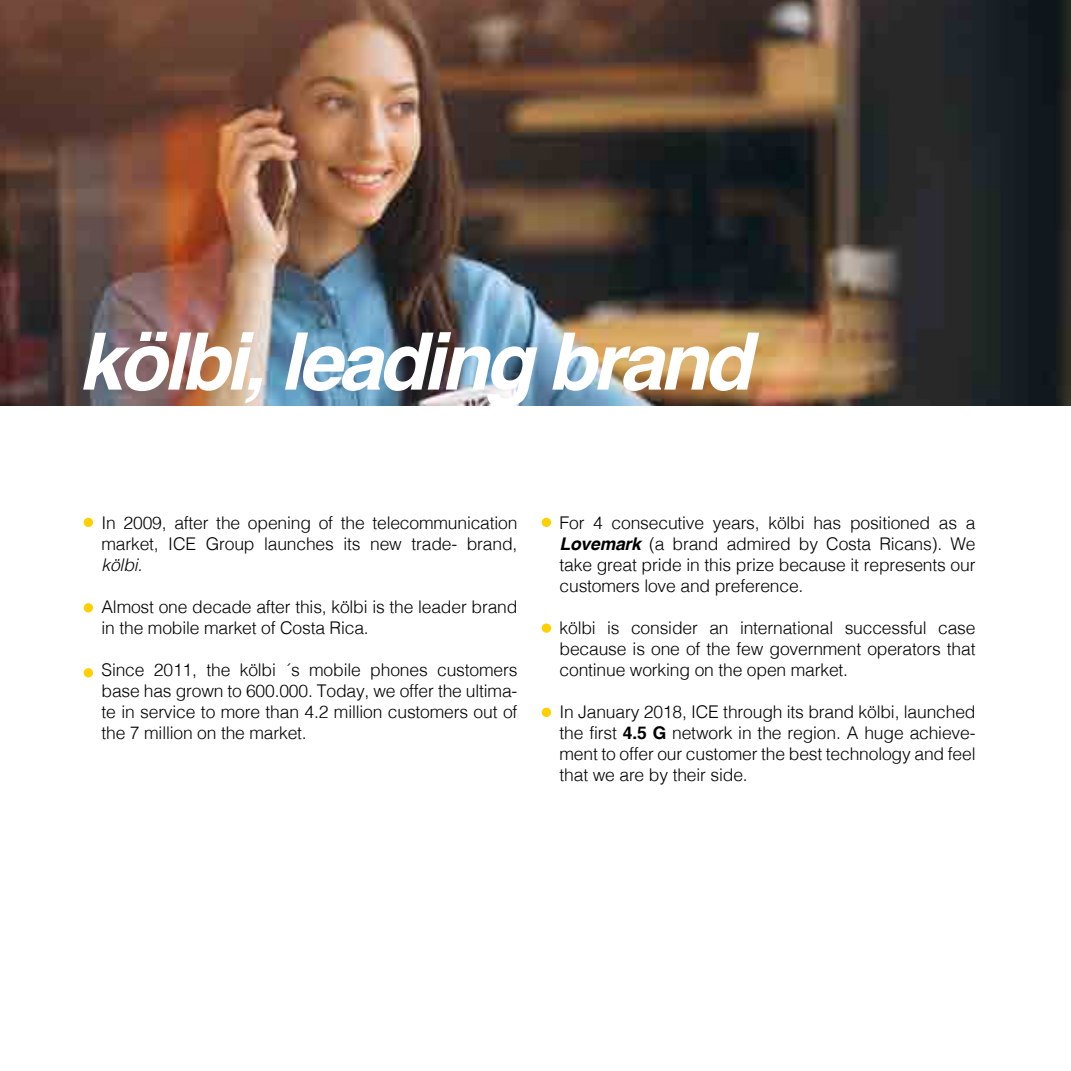
<style>
.page{position:relative;width:1071px;height:1071px;background:#fff}
.page>*{position:absolute;margin:0;border:0;box-sizing:border-box;transform-origin:0 0}
.t1{font:italic 700 79.27px "Helvetica";letter-spacing:-.05em;color:#fff}
.t2{font:300 17.5px/21px "Helvetica";letter-spacing:-.01em;color:#000;text-align:justify}
.t3{font:italic 300 17.5px "Helvetica";letter-spacing:-.01em;color:#000}
.s1{font-weight:700;font-style:italic}
.s2{font-weight:700}
</style>
<div class="page">
<img style="left:0;top:0;width:1071px;height:405px">
<div style="left:84px;top:518px;width:9px;height:9px;background:#ffd000;border-radius:50%"></div>
<div style="left:542px;top:518px;width:9px;height:9px;background:#ffd000;border-radius:50%"></div>
<div style="left:542px;top:623px;width:9px;height:10px;background:#ffd000;border-radius:50%"></div>
<div style="left:542px;top:708px;width:9px;height:9px;background:#ffd000;border-radius:50%"></div>
<div style="left:84px;top:603px;width:9px;height:10px;background:#ffd000;border-radius:50%"></div>
<div style="left:84px;top:668px;width:9px;height:9px;background:#ffd000;border-radius:50%"></div>
<h1 class="t1" style="left:78px;top:296px;width:675px">kölbi, leading brand</h1>
<p class="t2" style="left:102px;top:511px;width:418px">In 2009, after the opening of the telecommunication market, ICE Group launches its new trade- brand,</p>
<p class="t3" style="left:102px;top:550px;width:42px">kölbi.</p>
<p class="t2" style="left:102px;top:595px;width:418px">Almost one decade after this, kölbi is the leader brand in the mobile market of Costa Rica.</p>
<p class="t2" style="left:102px;top:658px;width:417px">Since 2011, the kölbi ´s mobile phones customers base has grown to 600.000. Today, we offer the ultima&shy;te in service to more than 4.2 million customers out of the 7 million on the market.</p>
<p class="t2" style="left:560px;top:511px;width:418px">For 4 consecutive years, kölbi has positioned as a <span class="s1">Lovemark</span> (a brand admired by Costa Ricans). We take great pride in this prize because it represents our customers love and preference.</p>
<p class="t2" style="left:560px;top:616px;width:418px">kölbi is consider an international successful case because is one of the few government operators that continue working on the open market.</p>
<p class="t2" style="left:560px;top:700px;width:418px">In January 2018, ICE through its brand kölbi, launched the first <span class="s2">4.5 G</span> network in the region. A huge achieve&shy;ment to offer our customer the best technology and feel that we are by their side.</p>
</div>
